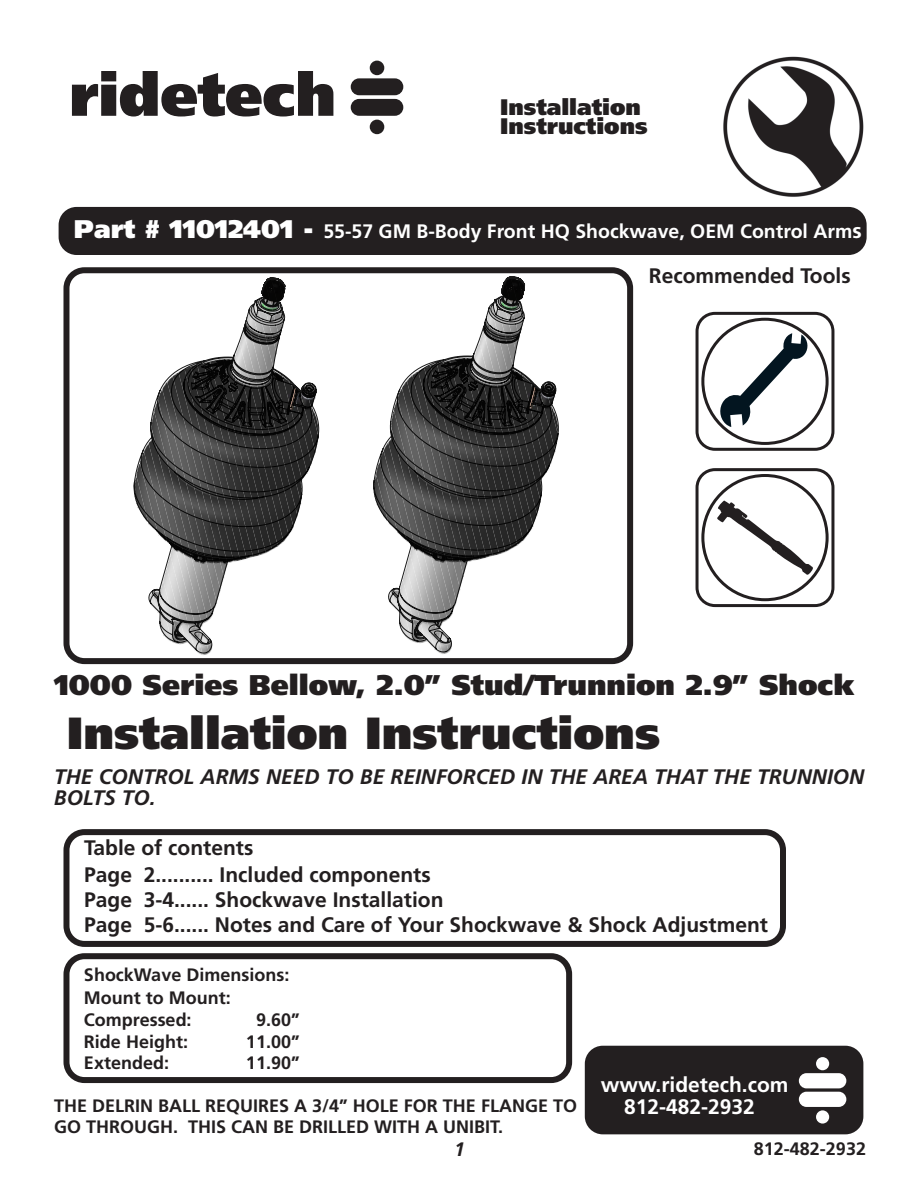
<style>
.page{position:relative;width:918px;height:1188px;background:#fff}
.page>*{position:absolute;margin:0;border:0;box-sizing:border-box;transform-origin:0 0}
.t1{font:900 45px "Frutiger LT Pro";color:#231f20}
.t2{font:900 28.5px "Frutiger LT Pro";color:#231f20}
.t3{font:900 22.5px/19.5px "Frutiger LT Pro";color:#231f20}
.t4{font:700 21px/25.7px "Frutiger LT Pro";color:#231f20}
.t5{font:italic 700 21px/21px "Frutiger LT Pro";color:#231f20}
.t6{font:700 21px "Frutiger LT Pro";color:#fff}
.t7{font:700 19.5px "Frutiger LT Pro";color:#fff}
.t8{font:italic 700 19.5px "Frutiger LT Pro";color:#231f20}
.t9{font:700 18px/21.6px "Frutiger LT Pro";color:#231f20}
.s1{font-weight:900;font-size:25.5px}
.s2{font-weight:900;font-size:27px}
.s3{font-size:21px}
</style>
<div class="page">
<img style="left:723px;top:56px;width:141px;height:141px">
<svg style="left:72px;top:71px;width:261px;height:46px"></svg>
<div style="left:351px;top:78px;width:52px;height:17px;background:#231f20;border-radius:8px"></div>
<div style="left:351px;top:99px;width:52px;height:17px;background:#231f20;border-radius:8px"></div>
<div style="left:370px;top:61px;width:14px;height:14px;background:#231f20;border-radius:50%"></div>
<div style="left:370px;top:120px;width:14px;height:14px;background:#231f20;border-radius:50%"></div>
<div style="left:696px;top:468px;width:138px;height:139px;border:3px solid #231f20;border-radius:18px"></div>
<svg style="left:717px;top:501px;width:96px;height:74px"></svg>
<div style="left:701px;top:474px;width:128px;height:127px;border:3px solid #231f20;border-radius:50%"></div>
<div style="left:585px;top:1046px;width:278px;height:88px;background:#231f20;border-radius:18px"></div>
<div style="left:799px;top:1073px;width:47px;height:15px;background:#fff;border-radius:8px"></div>
<div style="left:799px;top:1092px;width:47px;height:15px;background:#fff;border-radius:8px"></div>
<div style="left:816px;top:1057px;width:13px;height:13px;background:#fff;border-radius:50%"></div>
<div style="left:816px;top:1110px;width:13px;height:14px;background:#fff;border-radius:50%"></div>
<div style="left:696px;top:312px;width:138px;height:139px;border:3px solid #231f20;border-radius:18px"></div>
<div style="left:701px;top:318px;width:128px;height:127px;border:3px solid #231f20;border-radius:50%"></div>
<svg style="left:718px;top:333px;width:91px;height:94px"></svg>
<div style="left:59px;top:207px;width:808px;height:48px;background:#231f20;border-radius:18px"></div>
<svg style="left:374px;top:277px;width:185px;height:375px"></svg>
<svg style="left:134px;top:278px;width:185px;height:375px"></svg>
<div style="left:63px;top:267px;width:570px;height:397px;border:6px solid #231f20;border-radius:18px"></div>
<div style="left:63px;top:829px;width:723px;height:118px;border:6px solid #231f20;border-radius:18px"></div>
<div style="left:63px;top:953px;width:509px;height:130px;border:6px solid #231f20;border-radius:18px"></div>
<p class="t3" style="left:500px;top:97px;width:149px">Installation<br>Instructions</p>
<p class="t7" style="left:74px;top:219px;width:789px"><span class="s1">Part # 11012401</span> <span class="s2">-</span> 55-57 GM B-Body Front HQ Shockwave, OEM Control Arm<span class="s3">s</span></p>
<p class="t4" style="left:649px;top:263px;width:203px">Recommended Tools</p>
<h2 class="t2" style="left:54px;top:668px;width:802px">1000 Series Bellow, 2.0” Stud/Trunnion 2.9” Shock</h2>
<h1 class="t1" style="left:67px;top:706px;width:595px">Installation Instructions</h1>
<p class="t5" style="left:54px;top:767px;width:812px">THE CONTROL ARMS NEED TO BE REINFORCED IN THE AREA THAT THE TRUNNION<br>BOLTS TO.</p>
<p class="t4" style="left:84px;top:835px;width:685px">Table of contents<br>Page 2.......... Included components<br>Page 3-4...... Shockwave Installation<br>Page 5-6...... Notes and Care of Your Shockwave &amp; Shock Adjustment</p>
<p class="t9" style="left:84px;top:963px;width:207px;line-height:23.4px">ShockWave Dimensions:<br>Mount to Mount:</p>
<p class="t9" style="left:84px;top:1009px;width:109px">Compressed:</p>
<p class="t9" style="left:256px;top:1009px;width:45px">9.60”</p>
<p class="t9" style="left:84px;top:1031px;width:106px">Ride Height:</p>
<p class="t9" style="left:246px;top:1031px;width:55px">11.00”</p>
<p class="t9" style="left:84px;top:1052px;width:87px">Extended:</p>
<p class="t9" style="left:246px;top:1052px;width:55px">11.90”</p>
<p class="t9" style="left:54px;top:1095px;width:524px">THE DELRIN BALL REQUIRES A 3/4” HOLE FOR THE FLANGE TO<br>GO THROUGH. THIS CAN BE DRILLED WITH A UNIBIT.</p>
<p class="t6" style="left:601px;top:1072px;width:189px">www.ridetech.com</p>
<p class="t6" style="left:624px;top:1094px;width:132px">812-482-2932</p>
<p class="t8" style="left:454px;top:1138px;width:12px">1</p>
<p class="t9" style="left:754px;top:1138px;width:114px">812-482-2932</p>
</div>
